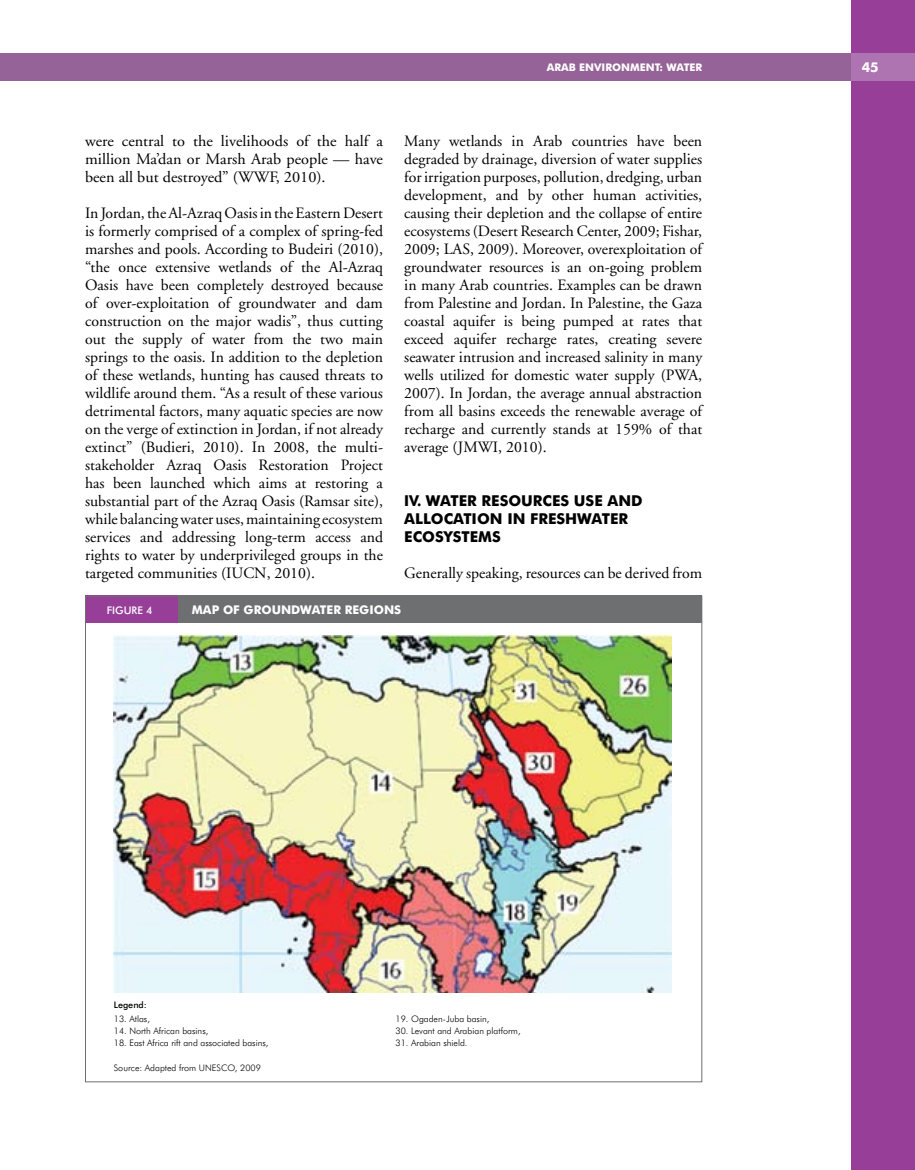
<style>
.page{position:relative;width:915px;height:1170px;background:#fff}
.page>*{position:absolute;margin:0;border:0;box-sizing:border-box;transform-origin:0 0}
.t1{font:15.75px/18px "Adobe Garamond";color:#000;text-align:justify}
.t2{font:700 15px/18px "Futura BT";color:#000;scale:.93 1}
.t3{font:700 13.5px "Futura BT";color:#fff}
.t4{font:700 12px "Futura BT";color:#fff}
.t5{font:700 10.5px "Futura BT";color:#fff}
.t6{font:500 10.5px "Futura BT";color:#fff}
.t7{font:300 9px "Futura BT";color:#000}
.t8{font:500 9px "Futura BT";color:#000}
</style>
<div class="page">
<div style="left:850px;top:0;width:64px;height:1169px;background:#973f98"></div>
<div style="left:0;top:53px;width:850px;height:27px;background:#956398"></div>
<div style="left:850px;top:53px;width:64px;height:27px;background:#ae74b1"></div>
<div style="left:85px;top:596px;width:617px;height:27px;background:#6d6f71"></div>
<img style="left:114px;top:635px;width:557px;height:357px">
<div style="left:85px;top:596px;width:93px;height:27px;background:#973f98"></div>
<p class="t5" style="left:546px;top:61px;width:157px">ARAB ENVI RONMENT: WATER</p>
<p class="t3" style="left:861px;top:59px;width:18px">45</p>
<p class="t1" style="left:85px;top:132px;width:299px">were central to the livelihoods of the half a million Ma’dan or Marsh Arab people — have been all but destroyed” (WWF, 2010).</p>
<p class="t1" style="left:85px;top:204px;width:299px">In Jordan, the Al-Azraq Oasis in the Eastern Desert is formerly comprised of a complex of spring-fed marshes and pools. According to Budeiri (2010), “the once extensive wetlands of the Al-Azraq Oasis have been completely destroyed because of over-exploitation of groundwater and dam construction on the major wadis”, thus cutting out the supply of water from the two main springs to the oasis. In addition to the depletion of these wetlands, hunting has caused threats to wildlife around them. “As a result of these various detrimental factors, many aquatic species are now on the verge of extinction in Jordan, if not already extinct” (Budieri, 2010). In 2008, the multi&shy;stakeholder Azraq Oasis Restoration Project has been launched which aims at restoring a substantial part of the Azraq Oasis (Ramsar site), while balancing water uses, maintaining ecosystem services and addressing long-term access and rights to water by underprivileged groups in the targeted communities (IUCN, 2010).</p>
<p class="t1" style="left:404px;top:132px;width:299px">Many wetlands in Arab countries have been degraded by drainage, diversion of water supplies for irrigation purposes, pollution, dredging, urban development, and by other human activities, causing their depletion and the collapse of entire ecosystems (Desert Research Center, 2009; Fishar, 2009; LAS, 2009). Moreover, overexploitation of groundwater resources is an on-going problem in many Arab countries. Examples can be drawn from Palestine and Jordan. In Palestine, the Gaza coastal aquifer is being pumped at rates that exceed aquifer recharge rates, creating severe seawater intrusion and increased salinity in many wells utilized for domestic water supply (PWA, 2007). In Jordan, the average annual abstraction from all basins exceeds the renewable average of recharge and currently stands at 159% of that average (JMWI, 2010).</p>
<p class="t2" style="left:404px;top:491px;width:242px">IV. WATER RESOURCES US E AND<br>ALLOCATI ON IN FRESHWATER<br>ECOSYSTEMS</p>
<p class="t1" style="left:404px;top:564px;width:299px">Generally speaking, resources can be derived from</p>
<p class="t6" style="left:107px;top:603px;width:47px">FIGURE 4</p>
<p class="t4" style="left:192px;top:602px;width:90px">MAP OF GROUND</p>
<p class="t4" style="left:300px;top:602px;width:93px">WATER REGIONS</p>
<p class="t8" style="left:114px;top:999px;width:34px">Legend:</p>
<p class="t7" style="left:114px;top:1013px;width:38px">13. Atlas,</p>
<p class="t7" style="left:114px;top:1025px;width:96px">14. North African basins,</p>
<p class="t7" style="left:114px;top:1037px;width:156px">18. East Africa rift and associated basins,</p>
<p class="t7" style="left:114px;top:1062px;width:148px">Source: Adapted from UNESCO, 2009</p>
<p class="t7" style="left:395px;top:1013px;width:95px">19. Ogaden-Juba basin,</p>
<p class="t7" style="left:395px;top:1025px;width:126px">30. Levant and Arabian platform,</p>
<p class="t7" style="left:395px;top:1037px;width:73px">31. Arabian shield.</p>
</div>
